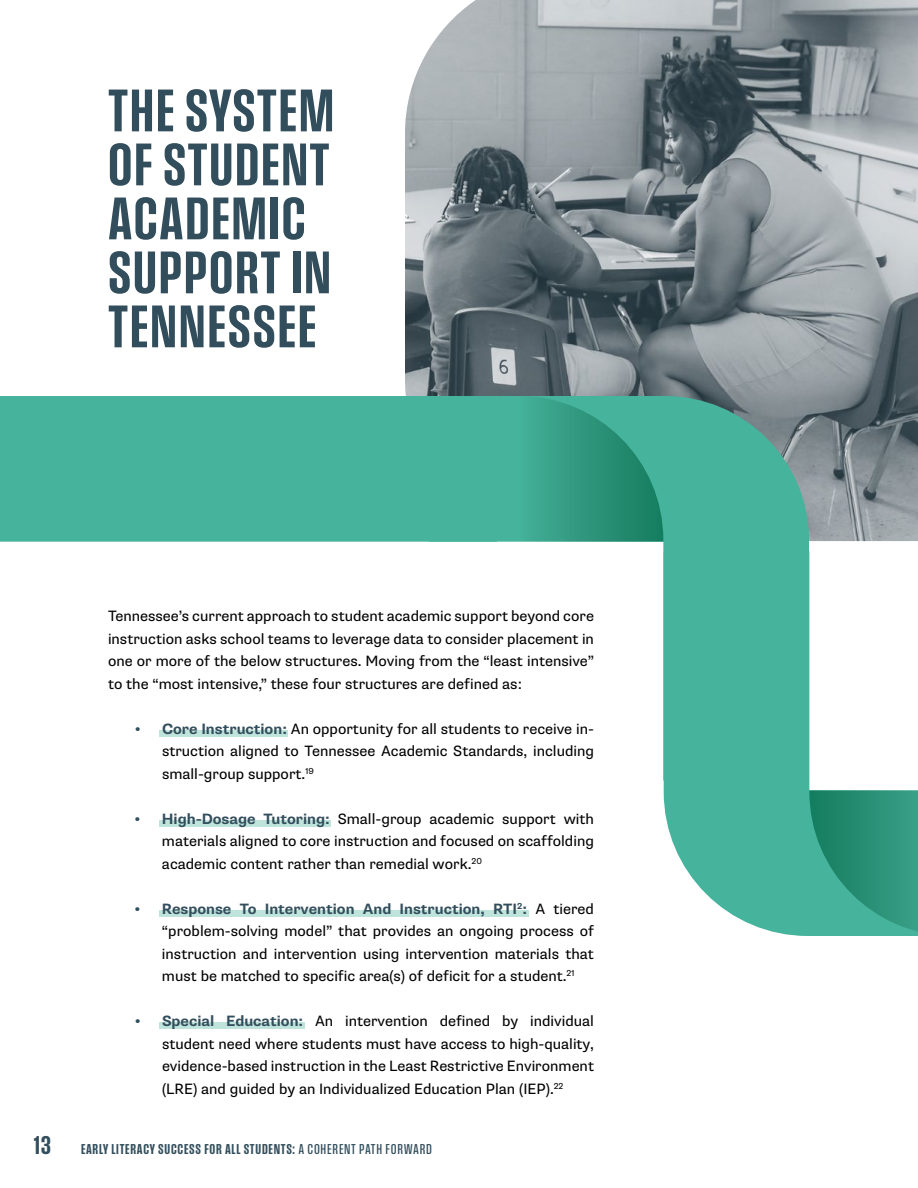
<style>
.page{position:relative;width:918px;height:1188px;background:#fff}
.page>*{position:absolute;margin:0;border:0;box-sizing:border-box;transform-origin:0 0}
.t1{font:63px/54px "Field Gothic No.35 Bold X Cond";letter-spacing:.025em;color:#324e5c}
.t2{font:15px/22.5px "Supria Sans";color:#000;text-align:justify}
.t3{font:15px "Field Gothic No.35 Bold X Cond";letter-spacing:.05em;color:#324e5c}
.s1{font-weight:700;color:#324e5c}
.s2{font-size:27px}
.s3{font-family:"Field Gothic No.33 Med X Cond"}
</style>
<div class="page">
<img style="left:405px;top:0;width:513px;height:541px">
<div style="left:0;top:396px;width:428px;height:146px;background:#46b39c"></div>
<svg style="left:428px;top:396px;width:381px;height:385px"></svg>
<svg style="left:519px;top:396px;width:144px;height:146px;background:#359e85"></svg>
<svg style="left:664px;top:551px;width:146px;height:385px;background:#54b9a3"></svg>
<svg style="left:809px;top:790px;width:109px;height:146px;background:#329a81"></svg>
<div style="left:159px;top:730px;width:129px;height:7px;background:#bee4dc"></div>
<div style="left:159px;top:910px;width:369px;height:7px;background:#bee4dc"></div>
<div style="left:159px;top:820px;width:172px;height:7px;background:#bee4dc"></div>
<div style="left:159px;top:1023px;width:146px;height:6px;background:#bee4dc"></div>
<h1 class="t1" style="left:108px;top:82px;width:228px">THE SYSTEM<br>OF STUDENT<br>ACADEMIC<br>SUPPORT IN<br>TENNESSEE</h1>
<p class="t2" style="left:108px;top:605px;width:488px">Tennessee’s current approach to student academic support beyond core instruction asks school teams to leverage data to consider placement in one or more of the below structures. Moving from the “least intensive” to the “most intensive,” these four structures are defined as:</p>
<p class="t2" style="left:162px;top:717px;width:434px;text-indent:-27px"><span class="s1">• Core Instruction:</span> An opportunity for all students to receive in&shy;struction aligned to Tennessee Academic Standards, including small-group support.<sup>19</sup></p>
<p class="t2" style="left:162px;top:807px;width:433px;text-indent:-27px"><span class="s1">• High-Dosage Tutoring:</span> Small-group academic support with materials aligned to core instruction and focused on scaffolding academic content rather than remedial work.<sup>20</sup></p>
<p class="t2" style="left:162px;top:897px;width:434px;text-indent:-27px"><span class="s1">• Response To Intervention And Instruction, RTI</span><sup>2</sup><span class="s1">:</span> A tiered “problem-solving model” that provides an ongoing process of instruction and intervention using intervention materials that must be matched to specific area(s) of deficit for a student.<sup>21</sup></p>
<p class="t2" style="left:162px;top:1010px;width:434px;text-indent:-27px"><span class="s1">• Special Education:</span> An intervention defined by individual student need where students must have access to high-quality, evidence-based instruction in the Least Restrictive Environment (LRE) and guided by an Individualized Education Plan (IEP).<sup>22</sup></p>
<p class="t3" style="left:34px;top:1142px;width:400px"><span class="s2">13</span> EARLY LITERACY SUCCESS FOR ALL STUDENTS: <span class="s3">A COHERENT PATH FORWARD</span></p>
</div>
